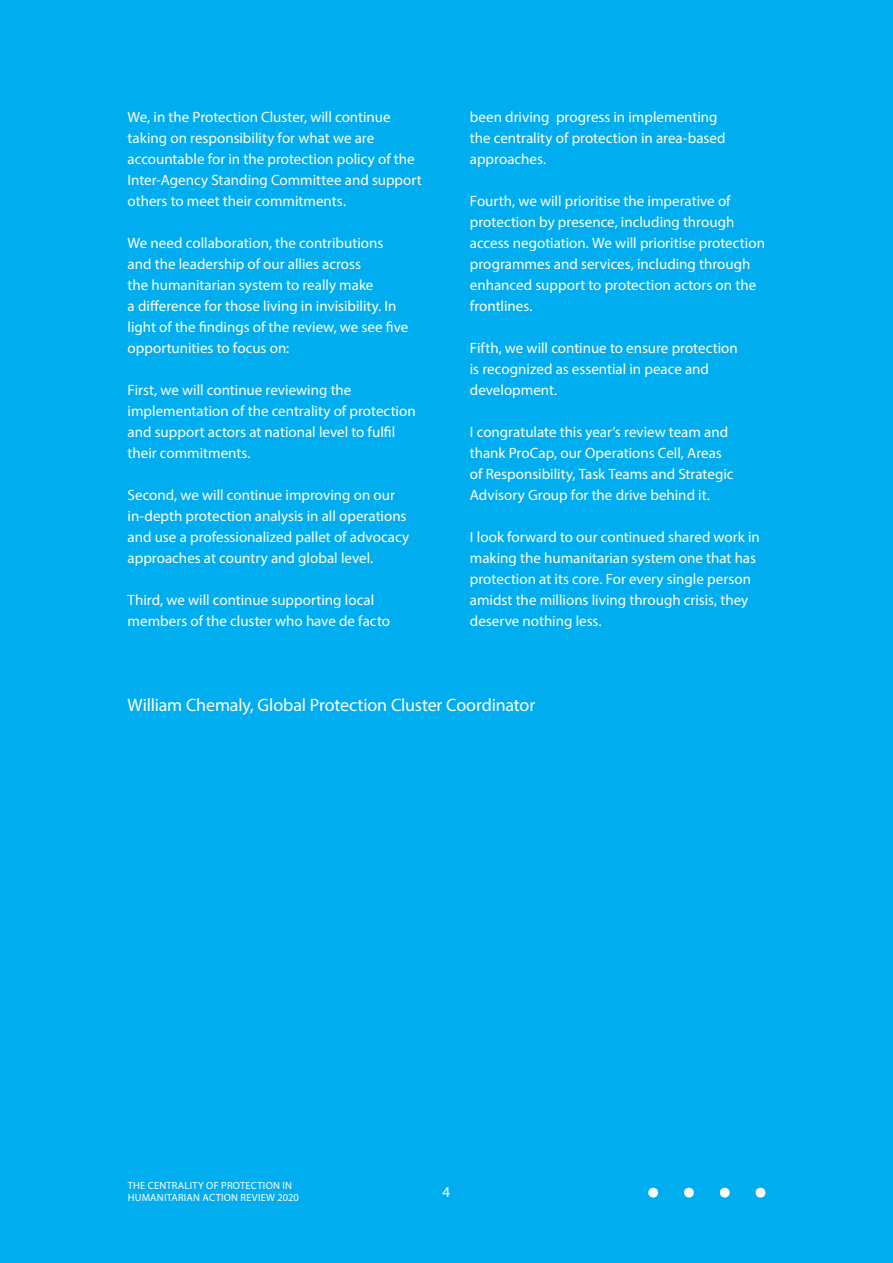
<style>
.page{position:relative;width:893px;height:1263px;background:#00aeef}
.page>*{position:absolute;margin:0;border:0;box-sizing:border-box;transform-origin:0 0}
.t1{font:18px "Myriad Pro";letter-spacing:-.01em;color:#fff}
.t2{font:15px/21px "Myriad Pro";color:#fff}
.t3{font:10.5px/12.6px "Myriad Pro";letter-spacing:.02em;color:#fff}
</style>
<div class="page">
<svg style="left:648px;top:1188px;width:10px;height:9px"></svg>
<svg style="left:684px;top:1188px;width:10px;height:9px"></svg>
<svg style="left:720px;top:1188px;width:10px;height:9px"></svg>
<svg style="left:756px;top:1188px;width:9px;height:9px"></svg>
<p class="t2" style="left:128px;top:106px;width:296px">We, in the Protection Cluster, will continue taking on responsibility for what we are accountable for in the protection policy of the Inter-Agency Standing Committee and support others to meet their commitments.</p>
<p class="t2" style="left:128px;top:232px;width:282px">We need collaboration, the contributions and the leadership of our allies across<br>the humanitarian system to really make<br>a difference for those living in invisibility. In light of the findings of the review, we see five opportunities to focus on:</p>
<p class="t2" style="left:128px;top:379px;width:290px">First, we will continue reviewing the implementation of the centrality of protection and support actors at national level to fulfil their commitments.</p>
<p class="t2" style="left:128px;top:484px;width:283px">Second, we will continue improving on our in-depth protection analysis in all operations and use a professionalized pallet of advocacy approaches at country and global level.</p>
<p class="t2" style="left:128px;top:589px;width:264px">Third, we will continue supporting local members of the cluster who have de facto</p>
<p class="t2" style="left:470px;top:106px;width:257px">been driving progress in implementing the centrality of protection in area-based approaches.</p>
<p class="t2" style="left:470px;top:190px;width:297px">Fourth, we will prioritise the imperative of protection by presence, including through access negotiation. We will prioritise protection programmes and services, including through enhanced support to protection actors on the frontlines.</p>
<p class="t2" style="left:470px;top:337px;width:269px">Fifth, we will continue to ensure protection is recognized as essential in peace and development.</p>
<p class="t2" style="left:470px;top:421px;width:265px">I congratulate this year’s review team and thank ProCap, our Operations Cell, Areas of Responsibility, Task Teams and Strategic Advisory Group for the drive behind it.</p>
<p class="t2" style="left:470px;top:526px;width:291px">I look forward to our continued shared work in making the humanitarian system one that has protection at its core. For every single person amidst the millions living through crisis, they deserve nothing less.</p>
<p class="t1" style="left:128px;top:694px;width:409px">William Chemaly, Global Protection Cluster Coordinator</p>
<p class="t3" style="left:128px;top:1179px;width:173px">THE CENTRALITY OF PROTECTION IN<br>HUMANITARIAN ACTION REVIEW 2020</p>
<p class="t2" style="left:443px;top:1181px;width:9px">4</p>
</div>
